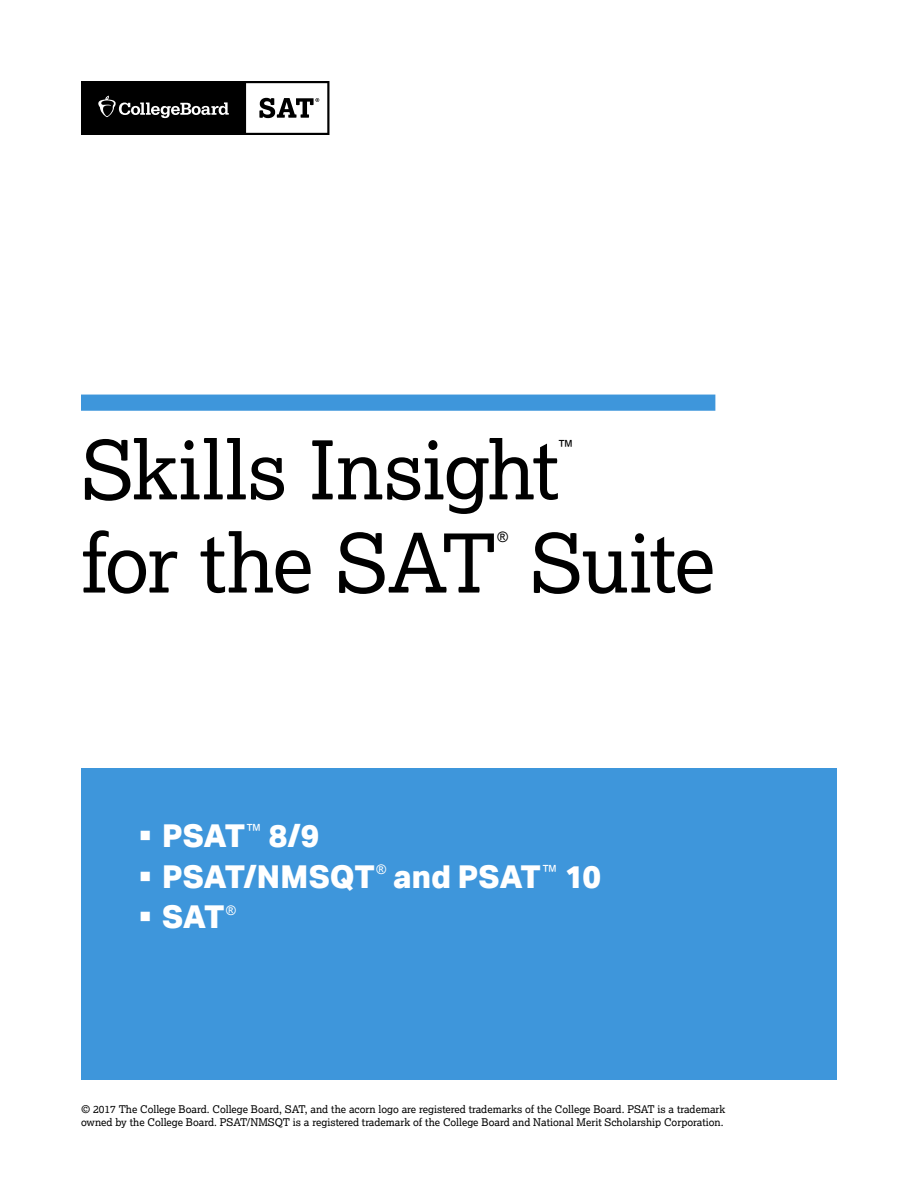
<style>
.page{position:relative;width:918px;height:1188px;background:#fff}
.page>*{position:absolute;margin:0;border:0;box-sizing:border-box;transform-origin:0 0}
.Cvr_SubText{font:81px "Lexia";letter-spacing:-.015em;color:#000}
.t1{font:800 31.5px "Aktiv Grotesk";letter-spacing:-.005em;color:#fff}
.Cvr_SubText-2{font:16.8px "Arial";color:#000}
.Cvr_SubText-3{font:14.4px "Arial";color:#000}
.t2{font:13.2px "Arial";color:#fff}
.t3{font:10.5px/12.6px "Lexia";color:#000}
</style>
<div class="page">
<svg style="left:81px;top:81px;width:248px;height:54px"></svg>
<div style="left:81px;top:395px;width:634px;height:16px;background:#3e96db"></div>
<div style="left:81px;top:768px;width:756px;height:312px;background:#3e96db"></div>
<p class="Cvr_SubText" style="left:81px;top:419px;width:480px">Skills Insight</p>
<p class="Cvr_SubText-2" style="left:557px;top:436px;width:18px">™</p>
<p class="Cvr_SubText" style="left:81px;top:512px;width:636px">for the SAT Suite</p>
<p class="Cvr_SubText-3" style="left:498px;top:528px;width:12px">®</p>
<p class="t1" style="left:162px;top:816px;width:159px">PSAT<sup>™</sup> 8/9</p>
<p class="t1" style="left:162px;top:857px;width:215px">PSAT/NMSQT</p>
<p class="t2" style="left:377px;top:861px;width:11px">®</p>
<p class="t1" style="left:393px;top:857px;width:210px">and PSAT<sup>™</sup> 10</p>
<p class="t1" style="left:162px;top:897px;width:64px">SAT</p>
<p class="t2" style="left:226px;top:902px;width:11px">®</p>
<p class="t3" style="left:81px;top:1103px;width:646px">© 2017 The College Board. College Board, SAT, and the acorn logo are registered trademarks of the College Board. PSAT is a trademark owned by the College Board. PSAT/NMSQT is a registered trademark of the College Board and National Merit Scholarship Corporation.</p>
</div>
